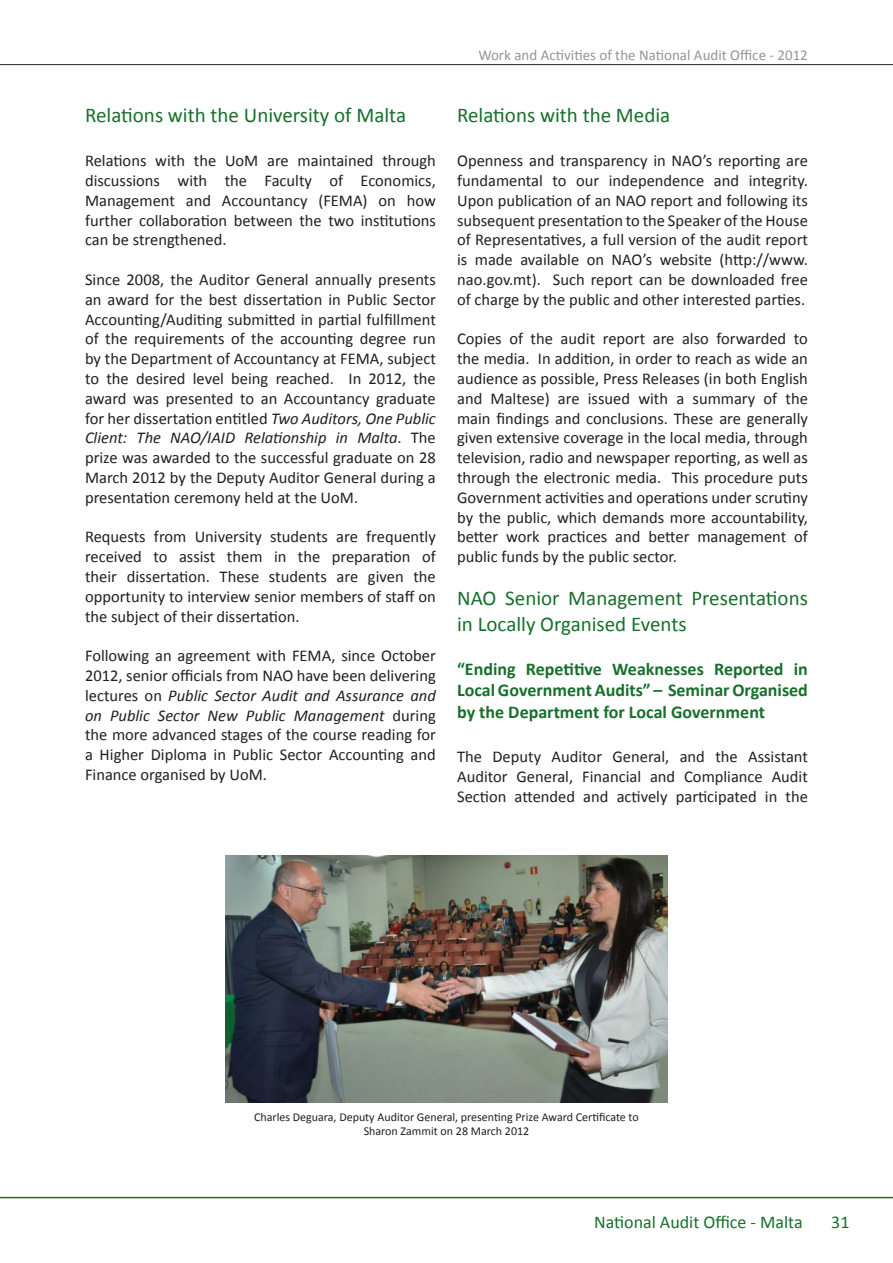
<style>
.page{position:relative;width:893px;height:1263px;background:#fff}
.page>*{position:absolute;margin:0;border:0;box-sizing:border-box;transform-origin:0 0}
.t1{font:21px/25.2px "Calibri";color:#176f2b}
.t2{font:700 18px/21.6px "Calibri";color:#176f2b;text-align:justify}
.t3{font:18px "Calibri";color:#176f2b}
.t4{font:16.5px/19.8px "Calibri";color:#231f20;text-align:justify}
.t5{font:15px "Calibri";color:#939598}
.t6{font:12px/14.4px "Calibri";color:#231f20;text-align:center}
.s1{font-style:italic}
</style>
<div class="page">
<hr style="left:0;top:64px;width:893px;height:1px;background:#231f20">
<hr style="left:0;top:1197px;width:893px;height:1px;background:#176f2b">
<img style="left:225px;top:856px;width:442px;height:247px">
<p class="t1" style="left:85px;top:101px;width:323px">Relations with the University of Malta</p>
<p class="t4" style="left:85px;top:150px;width:352px">Relations with the UoM are maintained through discussions with the Faculty of Economics, Management and Accountancy (FEMA) on how further collaboration between the two institutions can be strengthened.</p>
<p class="t4" style="left:85px;top:269px;width:352px">Since 2008, the Auditor General annually presents an award for the best dissertation in Public Sector Accounting/Auditing submitted in partial fulfillment of the requirements of the accounting degree run by the Department of Accountancy at FEMA, subject to the desired level being reached. In 2012, the award was presented to an Accountancy graduate for her dissertation entitled <span class="s1">Two Auditors, One Public Client: The NAO/IAID Relationship in Malta</span>. The prize was awarded to the successful graduate on 28<br>March 2012 by the Deputy Auditor General during a presentation ceremony held at the UoM.</p>
<p class="t4" style="left:85px;top:526px;width:352px">Requests from University students are frequently received to assist them in the preparation of their dissertation. These students are given the opportunity to interview senior members of staff on the subject of their dissertation.</p>
<p class="t4" style="left:85px;top:645px;width:352px">Following an agreement with FEMA, since October 2012, senior officials from NAO have been delivering lectures on <span class="s1">Public Sector Audit and Assurance and on Public Sector New Public Management</span> during the more advanced stages of the course reading for a Higher Diploma in Public Sector Accounting and Finance organised by UoM.</p>
<p class="t5" style="left:478px;top:45px;width:331px">Work and Activities of the National Audit Office - 2012</p>
<p class="t1" style="left:457px;top:101px;width:215px">Relations with the Media</p>
<p class="t4" style="left:457px;top:150px;width:352px">Openness and transparency in NAO’s reporting are fundamental to our independence and integrity.<br>Upon publication of an NAO report and following its subsequent presentation to the Speaker of the House of Representatives, a full version of the audit report is made available on NAO’s website (http://www. nao.gov.mt). Such report can be downloaded free of charge by the public and other interested parties.</p>
<p class="t4" style="left:457px;top:328px;width:352px">Copies of the audit report are also forwarded to the media. In addition, in order to reach as wide an audience as possible, Press Releases (in both English and Maltese) are issued with a summary of the main findings and conclusions. These are generally given extensive coverage in the local media, through television, radio and newspaper reporting, as well as through the electronic media. This procedure puts Government activities and operations under scrutiny by the public, which demands more accountability, better work practices and better management of public funds by the public sector.</p>
<p class="t1" style="left:457px;top:585px;width:352px">NAO Senior Management Presentations in Locally Organised Events</p>
<p class="t2" style="left:457px;top:657px;width:352px">“Ending Repetitive Weaknesses Reported in Local Government Audits” – Seminar Organised by the Department for Local Government</p>
<p class="t4" style="left:457px;top:746px;width:352px">The Deputy Auditor General, and the Assistant Auditor General, Financial and Compliance Audit Section attended and actively participated in the</p>
<p class="t6" style="left:254px;top:1109px;width:386px">Charles Deguara, Deputy Auditor General, presenting Prize Award Certificate to<br>Sharon Zammit on 28 March 2012</p>
<p class="t3" style="left:594px;top:1211px;width:210px">National Audit Office - Malta</p>
<p class="t3" style="left:831px;top:1211px;width:20px">31</p>
</div>
